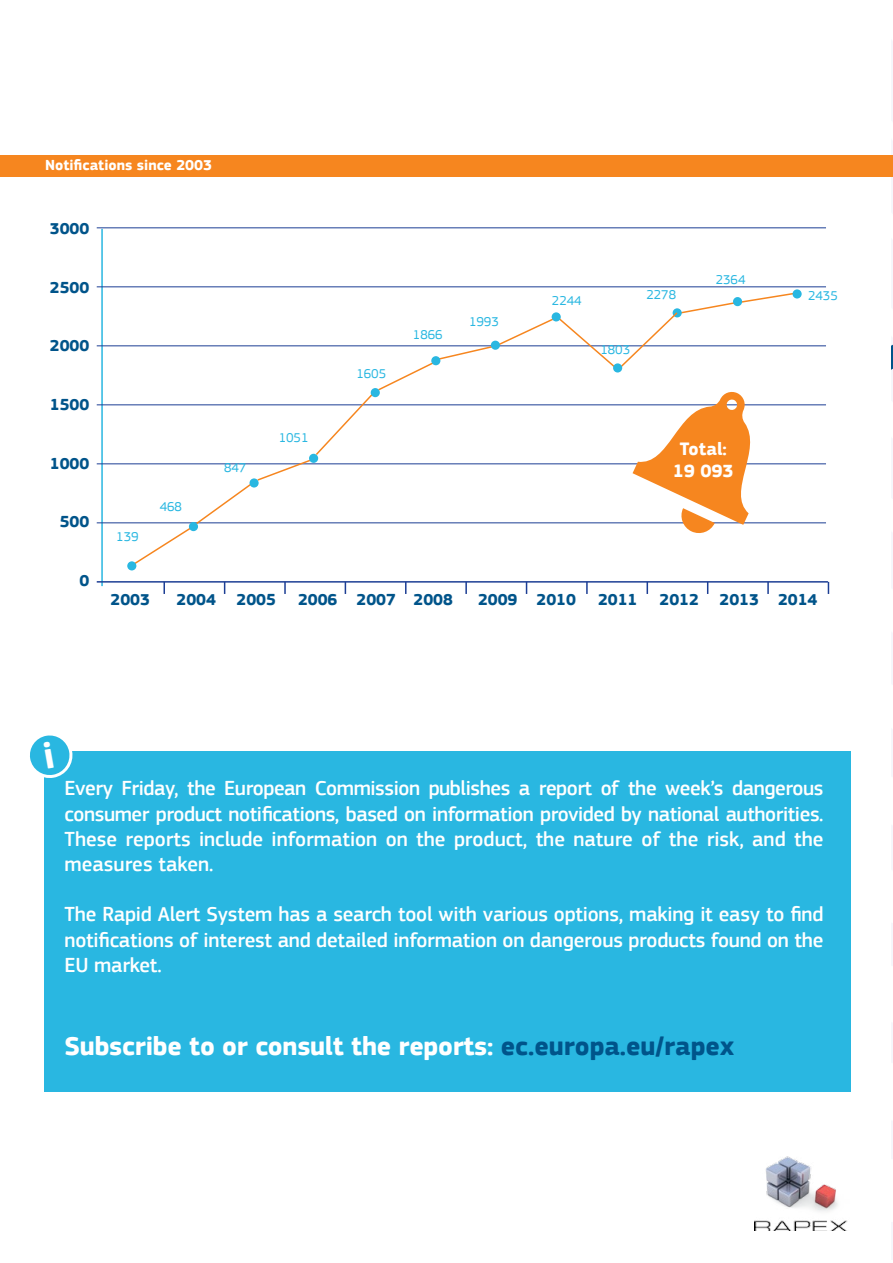
<style>
.page{position:relative;width:893px;height:1263px;background:#fff}
.page>*{position:absolute;margin:0;border:0;box-sizing:border-box;transform-origin:0 0}
.t1{font:700 27px "EC Square Sans Pro";letter-spacing:-.01em;color:#fff}
.t2{font:500 21px/25.2px "EC Square Sans Pro";letter-spacing:-.01em;color:#fff;text-align:justify}
.t3{font:700 18.6px/22.2px "EC Square Sans Pro";color:#fff;text-align:center}
.t4{font:700 16.5px "EC Square Sans Pro";color:#00548a}
.t5{font:700 15px "EC Square Sans Pro";color:#fff}
.t6{font:13.35px "EC Square Sans Pro";color:#29b7e1}
.s1{color:#00548a}
</style>
<div class="page">
<svg style="left:891px;top:344px;width:2px;height:26px"></svg>
<div style="left:44px;top:751px;width:806px;height:341px;background:#29b7e1"></div>
<img style="left:754px;top:1157px;width:94px;height:74px">
<svg style="left:792px;top:289px;width:10px;height:9px"></svg>
<svg style="left:767px;top:583px;width:2px;height:11px"></svg>
<svg style="left:828px;top:582px;width:1px;height:12px"></svg>
<hr style="left:101px;top:229px;width:2px;height:357px;background:#29b7e1">
<hr style="left:97px;top:581px;width:731px;height:2px;background:#1c3e94">
<hr style="left:97px;top:228px;width:729px;height:1px;background:#1c3e94">
<hr style="left:97px;top:287px;width:729px;height:1px;background:#1c3e94">
<hr style="left:97px;top:346px;width:729px;height:1px;background:#1c3e94">
<hr style="left:97px;top:405px;width:729px;height:1px;background:#1c3e94">
<hr style="left:97px;top:464px;width:729px;height:1px;background:#1c3e94">
<hr style="left:97px;top:523px;width:729px;height:1px;background:#1c3e94">
<div style="left:127px;top:561px;width:9px;height:9px;background:#29b7e1;border-radius:50%"></div>
<svg style="left:163px;top:582px;width:2px;height:12px"></svg>
<svg style="left:284px;top:582px;width:2px;height:12px"></svg>
<svg style="left:465px;top:582px;width:2px;height:12px"></svg>
<svg style="left:586px;top:582px;width:2px;height:12px"></svg>
<div style="left:0;top:155px;width:893px;height:21px;background:#f6861f"></div>
<svg style="left:132px;top:291px;width:667px;height:275px"></svg>
<svg style="left:30px;top:735px;width:43px;height:43px"></svg>
<p class="t5" style="left:45px;top:156px;width:169px">Notifications since 2003</p>
<p class="t4" style="left:50px;top:219px;width:41px">3000</p>
<p class="t4" style="left:50px;top:277px;width:41px">2500</p>
<p class="t4" style="left:50px;top:336px;width:41px">2000</p>
<p class="t4" style="left:50px;top:395px;width:41px">1500</p>
<p class="t4" style="left:50px;top:453px;width:41px">1000</p>
<p class="t4" style="left:60px;top:512px;width:31px">500</p>
<p class="t4" style="left:79px;top:570px;width:11px">0</p>
<p class="t6" style="left:116px;top:529px;width:24px">139</p>
<p class="t6" style="left:160px;top:498px;width:24px">468</p>
<p class="t6" style="left:224px;top:460px;width:24px">847</p>
<p class="t6" style="left:279px;top:430px;width:31px">1051</p>
<p class="t6" style="left:356px;top:366px;width:31px">1605</p>
<p class="t6" style="left:413px;top:327px;width:31px">1866</p>
<p class="t6" style="left:469px;top:314px;width:31px">1993</p>
<p class="t6" style="left:552px;top:293px;width:31px">2244</p>
<p class="t6" style="left:646px;top:287px;width:31px">2278</p>
<p class="t6" style="left:600px;top:341px;width:31px">1803</p>
<p class="t6" style="left:716px;top:271px;width:31px">2364</p>
<p class="t3" style="left:673px;top:438px;width:62px">Total:<br>19 093</p>
<p class="t6" style="left:808px;top:288px;width:31px">2435</p>
<p class="t4" style="left:111px;top:589px;width:41px">2003</p>
<p class="t4" style="left:177px;top:589px;width:101px">2004 2005</p>
<p class="t4" style="left:298px;top:589px;width:156px">2006 2007 2008</p>
<p class="t4" style="left:478px;top:589px;width:99px">2009 2010</p>
<p class="t4" style="left:598px;top:589px;width:41px">2011</p>
<p class="t4" style="left:660px;top:589px;width:159px">2012 2013 2014</p>
<p class="t2" style="left:65px;top:776px;width:760px">Every Friday, the European Commission publishes a report of the week’s dangerous consumer product notifications, based on information provided by national authorities.<br>These reports include information on the product, the nature of the risk, and the measures taken.</p>
<p class="t2" style="left:65px;top:902px;width:760px">The Rapid Alert System has a search tool with various options, making it easy to find notifications of interest and detailed information on dangerous products found on the EU market.</p>
<p class="t1" style="left:65px;top:1029px;width:671px">Subscribe to or consult the reports: <span class="s1">ec.europa.eu/rapex</span></p>
</div>
